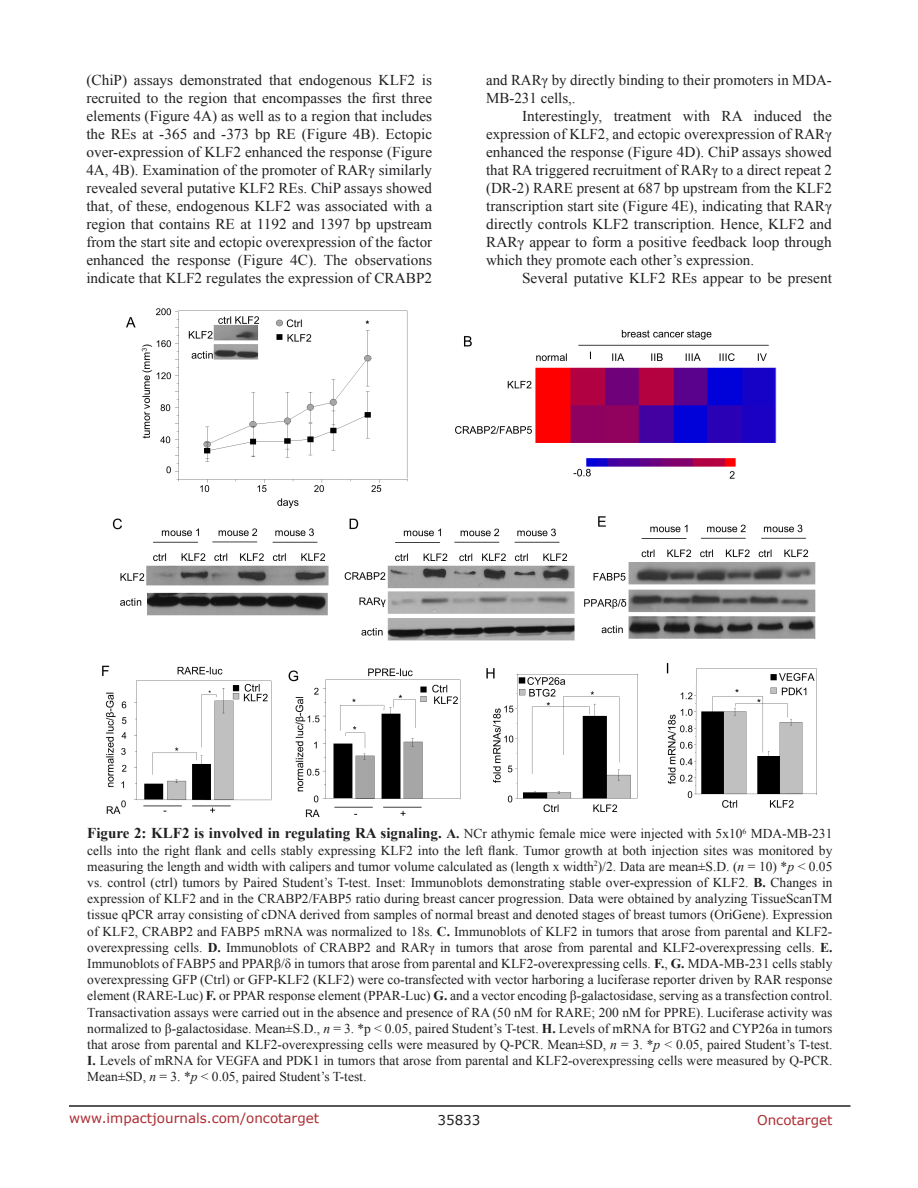
<style>
.page{position:relative;width:918px;height:1188px;background:#fff}
.page>*{position:absolute;margin:0;border:0;box-sizing:border-box;transform-origin:0 0}
.BodyText{font:15px/18px "Times New Roman";color:#221f22;text-align:justify}
.FigureText{font:13.5px/16.2px "Times New Roman";color:#221f22;text-align:justify}
.t1{font:13.5px "Verdana";color:#ac2b31}
.t2{font:13.5px "Verdana";color:#221f22}
.s1{font-weight:700;font-size:15px}
.s2{font-weight:700}
.s3{font-style:italic}
</style>
<div class="page">
<hr style="left:69px;top:1105px;width:781px;height:2px;background:#231f20">
<img style="left:102px;top:308px;width:715px;height:510px">
<p class="BodyText" style="left:86px;top:71px;width:347px">(ChiP) assays demonstrated that endogenous KLF2 is recruited to the region that encompasses the first three elements (Figure 4A) as well as to a region that includes the REs at -365 and -373 bp RE (Figure 4B). Ectopic over-expression of KLF2 enhanced the response (Figure 4A, 4B). Examination of the promoter of RARγ similarly revealed several putative KLF2 REs. ChiP assays showed that, of these, endogenous KLF2 was associated with a region that contains RE at 1192 and 1397 bp upstream from the start site and ectopic overexpression of the factor enhanced the response (Figure 4C). The observations indicate that KLF2 regulates the expression of CRABP2</p>
<p class="BodyText" style="left:486px;top:71px;width:347px">and RARγ by directly binding to their promoters in MDA-<br>MB-231 cells,.</p>
<p class="BodyText" style="left:486px;top:107px;width:347px;text-indent:36px">Interestingly, treatment with RA induced the expression of KLF2, and ectopic overexpression of RARγ enhanced the response (Figure 4D). ChiP assays showed that RA triggered recruitment of RARγ to a direct repeat 2 (DR-2) RARE present at 687 bp upstream from the KLF2 transcription start site (Figure 4E), indicating that RARγ directly controls KLF2 transcription. Hence, KLF2 and RARγ appear to form a positive feedback loop through which they promote each other’s expression.</p>
<p class="BodyText" style="left:522px;top:269px;width:311px">Several putative KLF2 REs appear to be present</p>
<p class="FigureText" style="left:87px;top:826px;width:747px"><span class="s1">Figure 2: KLF2 is involved in regulating RA signaling.</span> <span class="s2">A.</span> NCr athymic female mice were injected with 5x10<sup>6</sup> MDA-MB-231 cells into the right flank and cells stably expressing KLF2 into the left flank. Tumor growth at both injection sites was monitored by measuring the length and width with calipers and tumor volume calculated as (length x width<sup>2</sup>)/2. Data are mean±S.D. (<span class="s3">n</span> = 10) *<span class="s3">p</span> &lt; 0.05 vs. control (ctrl) tumors by Paired Student’s T-test. Inset: Immunoblots demonstrating stable over-expression of KLF2. <span class="s2">B.</span> Changes in expression of KLF2 and in the CRABP2/FABP5 ratio during breast cancer progression. Data were obtained by analyzing TissueScanTM tissue qPCR array consisting of cDNA derived from samples of normal breast and denoted stages of breast tumors (OriGene). Expression of KLF2, CRABP2 and FABP5 mRNA was normalized to 18s. <span class="s2">C.</span> Immunoblots of KLF2 in tumors that arose from parental and KLF2- overexpressing cells. <span class="s2">D.</span> Immunoblots of CRABP2 and RARγ in tumors that arose from parental and KLF2-overexpressing cells. <span class="s2">E.<br></span>Immunoblots of FABP5 and PPARβ/δ in tumors that arose from parental and KLF2-overexpressing cells. <span class="s2">F.</span>, <span class="s2">G.</span> MDA-MB-231 cells stably overexpressing GFP (Ctrl) or GFP-KLF2 (KLF2) were co-transfected with vector harboring a luciferase reporter driven by RAR response element (RARE-Luc) <span class="s2">F.</span> or PPAR response element (PPAR-Luc) <span class="s2">G.</span> and a vector encoding β-galactosidase, serving as a transfection control.<br>Transactivation assays were carried out in the absence and presence of RA (50 nM for RARE; 200 nM for PPRE). Luciferase activity was normalized to β-galactosidase. Mean±S.D., <span class="s3">n</span> = 3. *p &lt; 0.05, paired Student’s T-test. <span class="s2">H.</span> Levels of mRNA for BTG2 and CYP26a in tumors that arose from parental and KLF2-overexpressing cells were measured by Q-PCR. Mean±SD, <span class="s3">n</span> = 3. *<span class="s3">p</span> &lt; 0.05, paired Student’s T-test.<br><span class="s2">I.</span> Levels of mRNA for VEGFA and PDK1 in tumors that arose from parental and KLF2-overexpressing cells were measured by Q-PCR.<br>Mean±SD, <span class="s3">n</span> = 3. *<span class="s3">p</span> &lt; 0.05, paired Student’s T-test.</p>
<p class="t1" style="left:69px;top:1109px;width:252px">www.impactjournals.com/oncotarget</p>
<p class="t2" style="left:438px;top:1111px;width:44px">35833</p>
<p class="t1" style="left:757px;top:1111px;width:77px">Oncotarget</p>
</div>
